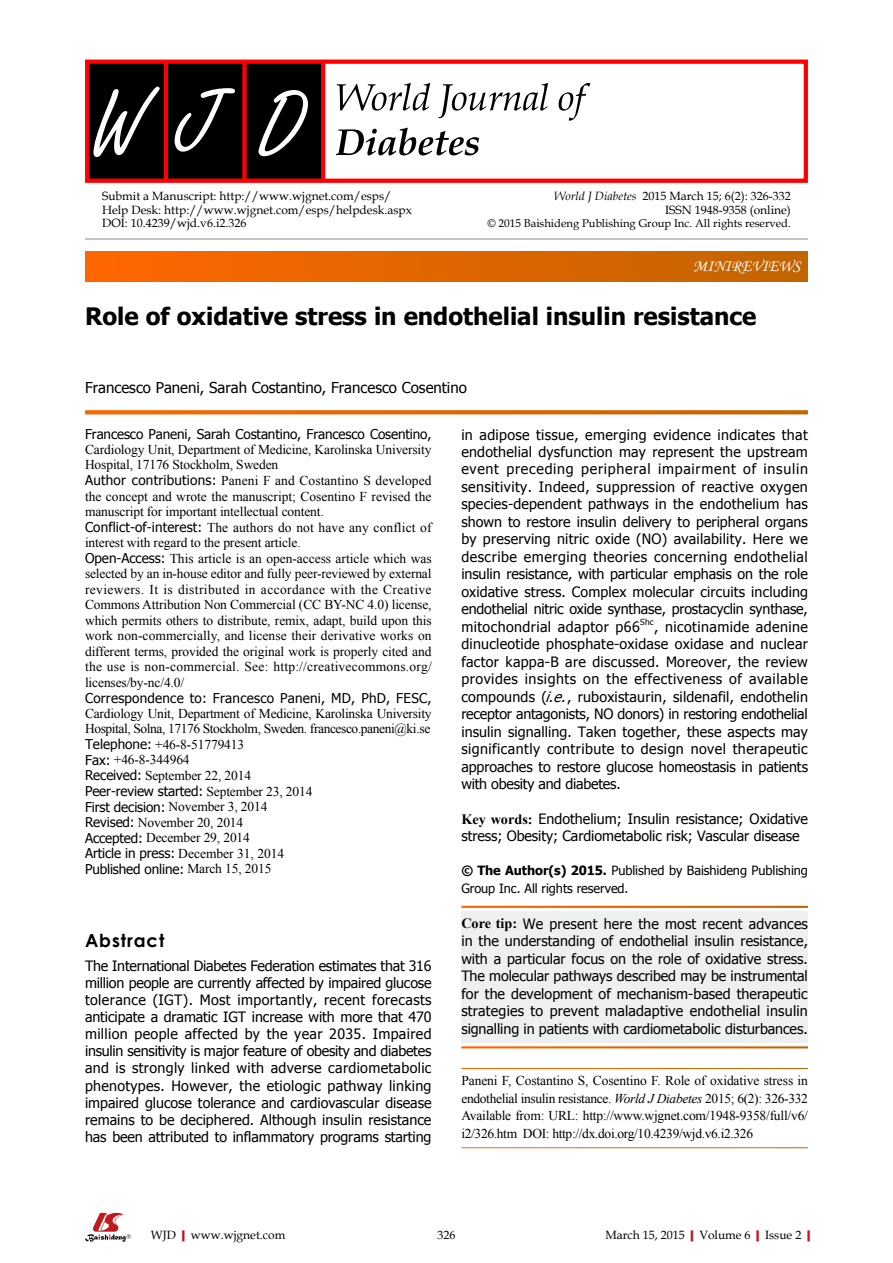
<style>
.page{position:relative;width:893px;height:1263px;background:#fff}
.page>*{position:absolute;margin:0;border:0;box-sizing:border-box;transform-origin:0 0}
.t1{font:700 24px "Tahoma";color:#000}
.t2{font:700 18px "Century Gothic";letter-spacing:.05em;color:#000}
.t3{font:16.5px "Monotype Corsiva";color:#fff}
.t4{font:15px "Tahoma";color:#000}
.t5{font:14.25px/17.4px "Tahoma";letter-spacing:-.005em;color:#000;text-align:justify}
.t6{font:13.5px/15.6px "Times New Roman";letter-spacing:-.01em;color:#000;text-align:justify}
.t7{font:12.75px/17.4px "Tahoma";letter-spacing:-.005em;color:#000}
.t8{font:12px/13.5px "Book Antiqua";color:#000}
.t9{font:11.25px "Book Antiqua";color:#000}
.t10{font:8.25px "Tahoma";color:#000}
.s1{font-style:italic}
.s2{font-family:"Tahoma"}
.s3{font-family:"Times New Roman";font-weight:700}
.s4{font-weight:700}
.s5{font-weight:700;color:#c01920}
</style>
<div class="page">
<div style="left:461px;top:912px;width:347px;height:131px;background:#eeefef"></div>
<div style="left:85px;top:252px;width:723px;height:29px;background:linear-gradient(to right,#f60,#c16500)"></div>
<hr style="left:85px;top:239px;width:723px;height:1px;background:#898989">
<svg style="left:85px;top:410px;width:723px;height:4px;background:#e16c0b"></svg>
<svg style="left:85px;top:1213px;width:46px;height:29px"></svg>
<div style="left:87px;top:61px;width:236px;height:121px;background:#000"></div>
<hr style="left:164px;top:61px;width:4px;height:121px;background:#f00">
<div style="left:242px;top:61px;width:5px;height:121px;background:#f00"></div>
<hr style="left:321px;top:61px;width:4px;height:121px;background:#f00">
<div style="left:85px;top:60px;width:723px;height:123px;border:4px solid #f00"></div>
<svg style="left:258px;top:90px;width:50px;height:66px"></svg>
<svg style="left:175px;top:88px;width:60px;height:64px"></svg>
<svg style="left:93px;top:87px;width:67px;height:70px"></svg>
<svg style="left:337px;top:83px;width:253px;height:38px"></svg>
<svg style="left:336px;top:128px;width:143px;height:27px"></svg>
<p class="t8" style="left:102px;top:189px;width:311px">Submit a Manuscript: http://www.wjgnet.com/esps/<br>Help Desk: http://www.wjgnet.com/esps/helpdesk.aspx<br>DOI: 10.4239/wjd.v6.i2.326</p>
<p class="t8" style="left:554px;top:189px;width:238px;text-align:right"><span class="s1">World J Diabetes</span> 2015 March 15; 6(2): 326-332<br>ISSN 1948-9358 (online)</p>
<p class="t9" style="left:487px;top:215px;width:305px">© 2015 Baishideng Publishing Group Inc. All rights reserved.</p>
<p class="t3" style="left:693px;top:256px;width:109px">MINIREVIEWS</p>
<p class="t1" style="left:85px;top:299px;width:673px">Role of oxidative stress in endothelial insulin resistance</p>
<p class="t4" style="left:85px;top:378px;width:383px">Francesco Paneni, Sarah Costantino, Francesco Cosentino</p>
<p class="t6" style="left:85px;top:426px;width:348px;text-align:left"><span class="s2">Francesco Paneni, Sarah Costantino, Francesco Cosentino, </span>Cardiology Unit, Department of Medicine, Karolinska University Hospital, 17176 Stockholm, Sweden<br><span class="s2">Author contributions:</span> Paneni F and Costantino S developed the concept and wrote the manuscript; Cosentino F revised the manuscript for important intellectual content.<br><span class="s2">Conflict-of-interest:</span> The authors do not have any conflict of interest with regard to the present article.<br><span class="s2">Open-Access:</span> This article is an open-access article which was selected by an in-house editor and fully peer-reviewed by external reviewers. It is distributed in accordance with the Creative Commons Attribution Non Commercial (CC BY-NC 4.0) license, which permits others to distribute, remix, adapt, build upon this work non-commercially, and license their derivative works on different terms, provided the original work is properly cited and the use is non-commercial. See: http://creativecommons.org/ licenses/by-nc/4.0/<br><span class="s2">Correspondence to: Francesco Paneni, MD, PhD, FESC, </span>Cardiology Unit, Department of Medicine, Karolinska University Hospital, Solna, 17176 Stockholm, Sweden. francesco.paneni@ki.se <span class="s2">Telephone:</span> +46-8-51779413<br><span class="s2">Fax:</span> +46-8-344964<br><span class="s2">Received:</span> September 22, 2014<br><span class="s2">Peer-review started:</span> September 23, 2014<br><span class="s2">First decision:</span> November 3, 2014<br><span class="s2">Revised:</span> November 20, 2014<br><span class="s2">Accepted:</span> December 29, 2014<br><span class="s2">Article in press:</span> December 31, 2014<br><span class="s2">Published online:</span> March 15, 2015</p>
<p class="t5" style="left:461px;top:425px;width:348px">in adipose tissue, emerging evidence indicates that endothelial dysfunction may represent the upstream event preceding peripheral impairment of insulin sensitivity. Indeed, suppression of reactive oxygen species-dependent pathways in the endothelium has shown to restore insulin delivery to peripheral organs by preserving nitric oxide (NO) availability. Here we describe emerging theories concerning endothelial insulin resistance, with particular emphasis on the role oxidative stress. Complex molecular circuits including endothelial nitric oxide synthase, prostacyclin synthase, mitochondrial adaptor p66</p>
<p class="t10" style="left:640px;top:616px;width:15px">Shc</p>
<p class="t5" style="left:461px;top:617px;width:348px;text-indent:193px">, nicotinamide adenine dinucleotide phosphate-oxidase oxidase and nuclear factor kappa-B are discussed. Moreover, the review provides insights on the effectiveness of available compounds (<span class="s1">i.e.</span>, ruboxistaurin, sildenafil, endothelin receptor antagonists, NO donors) in restoring endothelial insulin signalling. Taken together, these aspects may significantly contribute to design novel therapeutic approaches to restore glucose homeostasis in patients with obesity and diabetes.</p>
<p class="t5" style="left:461px;top:809px;width:348px"><span class="s3">Key words:</span> Endothelium; Insulin resistance; Oxidative stress; Obesity; Cardiometabolic risk; Vascular disease</p>
<p class="t7" style="left:461px;top:861px;width:348px"><span class="s4">© The Author(s) 2015.</span> Published by Baishideng Publishing<br>Group Inc. All rights reserved.</p>
<p class="t5" style="left:461px;top:914px;width:348px"><span class="s3">Core tip:</span> We present here the most recent advances in the understanding of endothelial insulin resistance, with a particular focus on the role of oxidative stress.<br>The molecular pathways described may be instrumental for the development of mechanism-based therapeutic strategies to prevent maladaptive endothelial insulin signalling in patients with cardiometabolic disturbances.</p>
<p class="t6" style="left:461px;top:1071px;width:348px;line-height:17.5px">Paneni F, Costantino S, Cosentino F. Role of oxidative stress in endothelial insulin resistance. <span class="s1">World J Diabetes</span> 2015; 6(2): 326-332<br>Available from: URL: http://www.wjgnet.com/1948-9358/full/v6/ i2/326.htm DOI: http://dx.doi.org/10.4239/wjd.v6.i2.326</p>
<p class="t2" style="left:85px;top:927px;width:81px">Abstract</p>
<p class="t5" style="left:85px;top:956px;width:348px">The International Diabetes Federation estimates that 316 million people are currently affected by impaired glucose tolerance (IGT). Most importantly, recent forecasts anticipate a dramatic IGT increase with more that 470 million people affected by the year 2035. Impaired insulin sensitivity is major feature of obesity and diabetes and is strongly linked with adverse cardiometabolic phenotypes. However, the etiologic pathway linking impaired glucose tolerance and cardiovascular disease remains to be deciphered. Although insulin resistance has been attributed to inflammatory programs starting</p>
<p class="t8" style="left:151px;top:1227px;width:136px">WJD<span class="s5">|</span>www.wjgnet.com</p>
<p class="t8" style="left:437px;top:1227px;width:19px">326</p>
<p class="t8" style="left:605px;top:1227px;width:212px">March 15, 2015<span class="s5">|</span>Volume 6<span class="s5">|</span>Issue 2<span class="s5">|</span></p>
</div>
